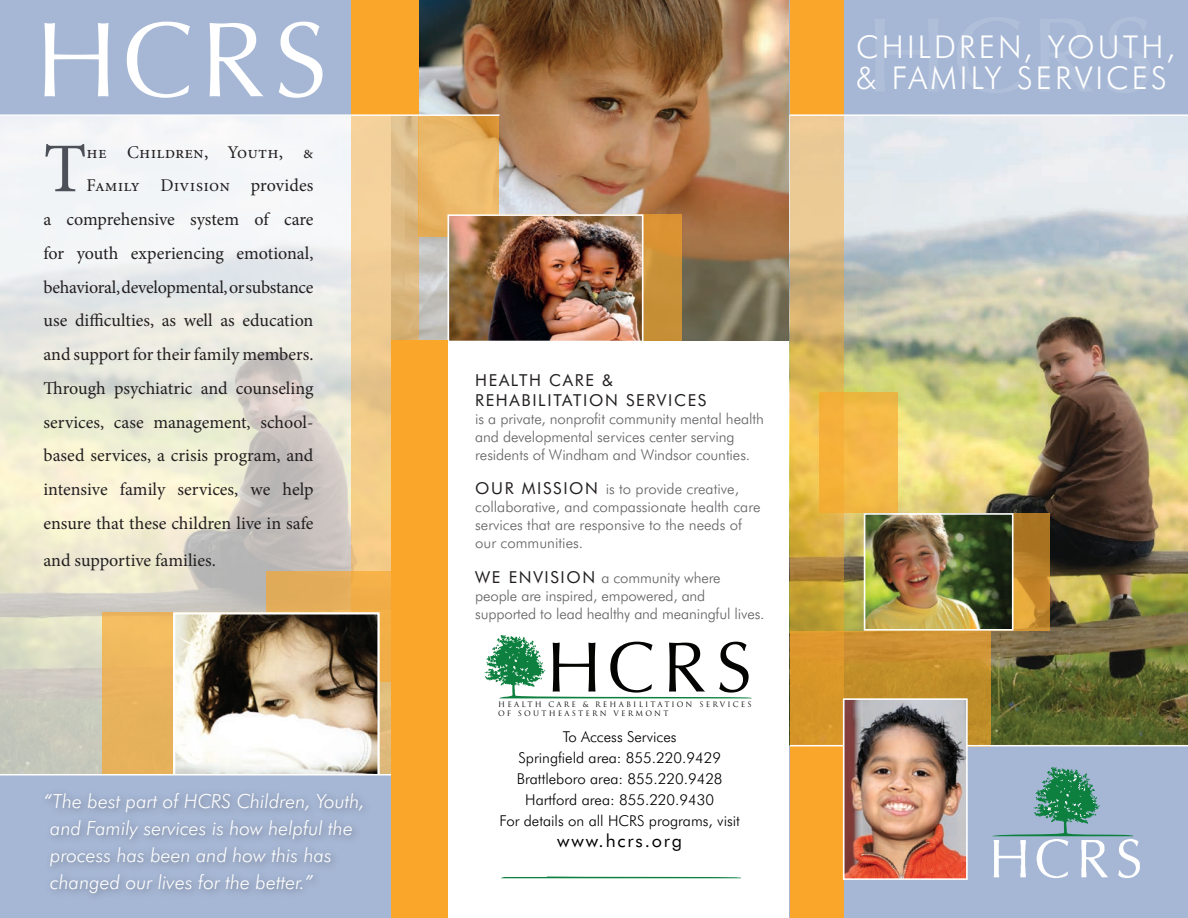
<style>
.page{position:relative;width:1188px;height:918px;background:#fff}
.page>*{position:absolute;margin:0;border:0;box-sizing:border-box;transform-origin:0 0}
.t1{font:106.95px "Optima";letter-spacing:.06em;color:#fff}
.t2{font:69.9px "Minion Pro";color:#4c5159}
.t3{font:300 31.5px/31.5px "Futura BT";letter-spacing:.1em;color:#fff}
.t4{font:italic 300 19.5px/27px "Futura BT";color:#fff}
.t5{font:18px/33.8px "Minion Pro";letter-spacing:-.005em;color:#231f20;text-align:right}
.t6{font:18px "Futura BT";letter-spacing:.1em;color:#000}
.t7{font:16.5px/19.5px "Futura BT";letter-spacing:.1em;color:#231f20}
.t8{font:300 15px/18px "Futura BT";letter-spacing:-.005em;color:#636366}
.t9{font:300 15px "Futura BT";color:#000}
.t10{font:7.35px/8.4px "Trajan";letter-spacing:.3em;color:#040503}
.s1{font-family:"Minion Regular SC"}
.s2{font-weight:400;font-size:16.5px;color:#231f20}
</style>
<div class="page">
<img style="left:418px;top:0;width:372px;height:341px">
<div style="left:790px;top:0;width:398px;height:116px;background:#a6b7d5"></div>
<img style="left:843px;top:116px;width:345px;height:629px">
<div style="left:790px;top:746px;width:398px;height:172px;background:#a6b7d5"></div>
<img style="left:0;top:116px;width:351px;height:658px">
<div style="left:790px;top:0;width:54px;height:115px;background:#f9a62a"></div>
<svg style="left:790px;top:116px;width:53px;height:515px;background:#dab565"></svg>
<div style="left:790px;top:746px;width:53px;height:172px;background:#f9a62a"></div>
<div style="left:819px;top:393px;width:79px;height:120px;background:linear-gradient(to right,#f4af37,#f4bc4e)"></div>
<svg style="left:1014px;top:513px;width:36px;height:118px;background:#be852a"></svg>
<svg style="left:790px;top:631px;width:201px;height:116px;background:#cc922c"></svg>
<img style="left:867px;top:516px;width:144px;height:112px">
<div style="left:864px;top:513px;width:150px;height:118px;border:2px solid #fff"></div>
<hr style="left:790px;top:114px;width:398px;height:2px;background:#fff">
<hr style="left:790px;top:745px;width:398px;height:1px;background:#fff">
<div style="left:0;top:0;width:405px;height:116px;background:#a6b7d5"></div>
<svg style="left:351px;top:116px;width:67px;height:658px;background:#ebc68b"></svg>
<svg style="left:418px;top:116px;width:81px;height:121px;background:#eab665"></svg>
<div style="left:448px;top:214px;width:234px;height:127px;background:linear-gradient(to bottom,#db9434,#c08f38)"></div>
<img style="left:451px;top:217px;width:190px;height:122px">
<div style="left:448px;top:214px;width:196px;height:128px;border:2px solid #fff"></div>
<div style="left:351px;top:0;width:67px;height:116px;background:#f9a62a"></div>
<svg style="left:266px;top:572px;width:126px;height:110px;background:#e9ac51"></svg>
<div style="left:102px;top:612px;width:258px;height:163px;background:#e9b35d"></div>
<img style="left:846px;top:701px;width:119px;height:176px">
<div style="left:843px;top:698px;width:125px;height:182px;border:2px solid #fff"></div>
<img style="left:993px;top:839px;width:147px;height:39px">
<svg style="left:993px;top:767px;width:140px;height:69px"></svg>
<img style="left:176px;top:615px;width:201px;height:159px">
<div style="left:173px;top:612px;width:207px;height:168px;border:2px solid #fff"></div>
<hr style="left:0;top:114px;width:499px;height:2px;background:#fff">
<div style="left:0;top:775px;width:392px;height:143px;background:#a6b7d5"></div>
<div style="left:40px;top:787px;width:332px;height:116px;background:#231f20;opacity:.47"></div>
<hr style="left:0;top:774px;width:392px;height:2px;background:#fff">
<div style="left:392px;top:341px;width:56px;height:577px;background:#f9a62a"></div>
<svg style="left:485px;top:635px;width:267px;height:63px"></svg>
<svg style="left:501px;top:876px;width:240px;height:2px"></svg>
<p class="t1" style="left:35px;top:-2px;width:294px">HCRS</p>
<h1 class="t1" style="left:865px;top:-7px;width:292px">HCRS</h1>
<p class="t3" style="left:856px;top:31px;width:320px">CHILDREN, YOUTH, &amp; FAMILY SERVICES</p>
<p class="t2" style="left:44px;top:122px;width:45px">T</p>
<p class="t5" style="left:44px;top:135px;width:272px"><span class="s1">he Children, Youth, &amp; Family Division</span> provides<br>a comprehensive system of care for youth experiencing emotional, behavioral, developmental, or substance use difficulties, as well as education and support for their family members.<br>Through psychiatric and counseling services, case management, school&shy;based services, a crisis program, and intensive family services, we help ensure that these children live in safe</p>
<p class="t5" style="left:44px;top:544px;width:174px">and supportive families.</p>
<p class="t4" style="left:50px;top:787px;width:316px;text-indent:-7px">“The best part of HCRS Children, Youth, and Family services is how helpful the process has been and how this has changed our lives for the better.”</p>
<p class="t7" style="left:475px;top:371px;width:233px">HEALTH CARE &amp;<br>REHABILITATION SERVICES</p>
<p class="t8" style="left:475px;top:409px;width:290px">is a private, nonprofit community mental health and developmental services center serving residents of Windham and Windsor counties.</p>
<p class="t8" style="left:475px;top:480px;width:287px"><span class="s2">OUR MISSION</span> is to provide creative, collaborative, and compassionate health care services that are responsive to the needs of our communities.</p>
<p class="t8" style="left:475px;top:568px;width:291px"><span class="s2">WE ENVISION</span> a community where people are inspired, empowered, and supported to lead healthy and meaningful lives.</p>
<p class="t10" style="left:498px;top:700px;width:255px">HEALTH CARE &amp; REHABILITATION SERVICES<br>OF SOUTHEASTERN VERMONT</p>
<p class="t9" style="left:563px;top:727px;width:115px">To Access Services</p>
<p class="t9" style="left:518px;top:748px;width:204px">Springfield area: 855.220.9429</p>
<p class="t9" style="left:517px;top:769px;width:207px">Brattleboro area: 855.220.9428</p>
<p class="t9" style="left:525px;top:790px;width:190px">Hartford area: 855.220.9430</p>
<p class="t9" style="left:499px;top:811px;width:242px">For details on all HCRS programs, visit</p>
<p class="t6" style="left:557px;top:829px;width:127px">www.hcrs.org</p>
</div>
